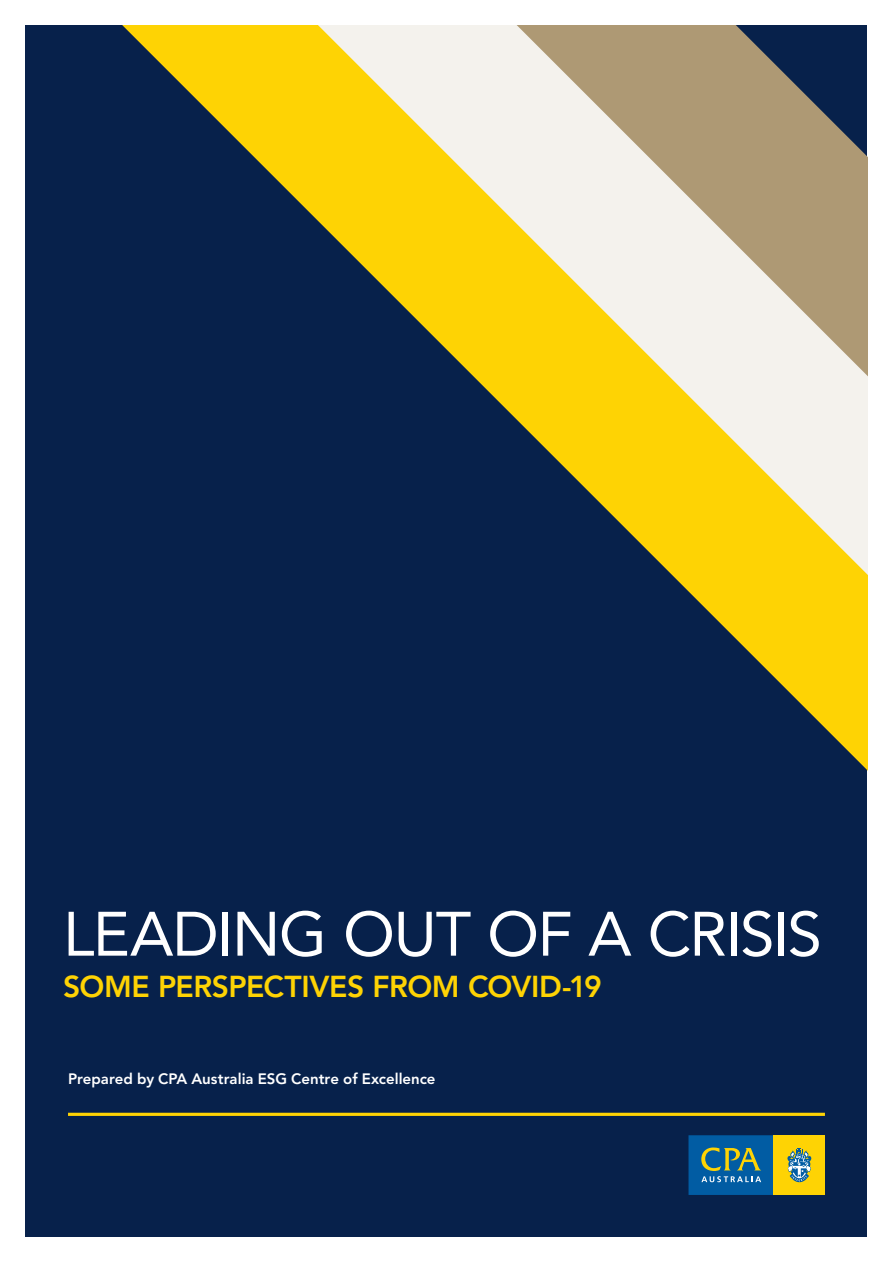
<style>
.page{position:relative;width:893px;height:1263px;background:#fff}
.page>*{position:absolute;margin:0;border:0;box-sizing:border-box;transform-origin:0 0}
.Cover_title{font:61.95px "Avenir LT Std";letter-spacing:-.025em;color:#fff}
.Cover_title-2{font:800 30px "Avenir LT Std";letter-spacing:-.015em;color:#fed304}
.Cover_title-3{font:800 15px "Avenir LT Std";color:#fff}
</style>
<div class="page">
<div style="left:26px;top:26px;width:841px;height:1211px;background:#07214b"></div>
<svg style="left:123px;top:26px;width:744px;height:744px"></svg>
<div style="left:688px;top:1135px;width:86px;height:60px;background:#015ca3"></div>
<div style="left:774px;top:1135px;width:51px;height:60px;background:#fed304"></div>
<svg style="left:787px;top:1148px;width:25px;height:34px"></svg>
<svg style="left:701px;top:1147px;width:60px;height:35px"></svg>
<hr style="left:68px;top:1113px;width:757px;height:3px;background:#fed304">
<p class="Cover_title" style="left:63px;top:898px;width:760px">LEADING OUT OF A CRISIS</p>
<p class="Cover_title-2" style="left:63px;top:969px;width:540px">SOME PERSPECTIVES FROM COVID-19</p>
<p class="Cover_title-3" style="left:68px;top:1070px;width:369px">Prepared by CPA Australia ESG Centre of Excellence</p>
</div>
